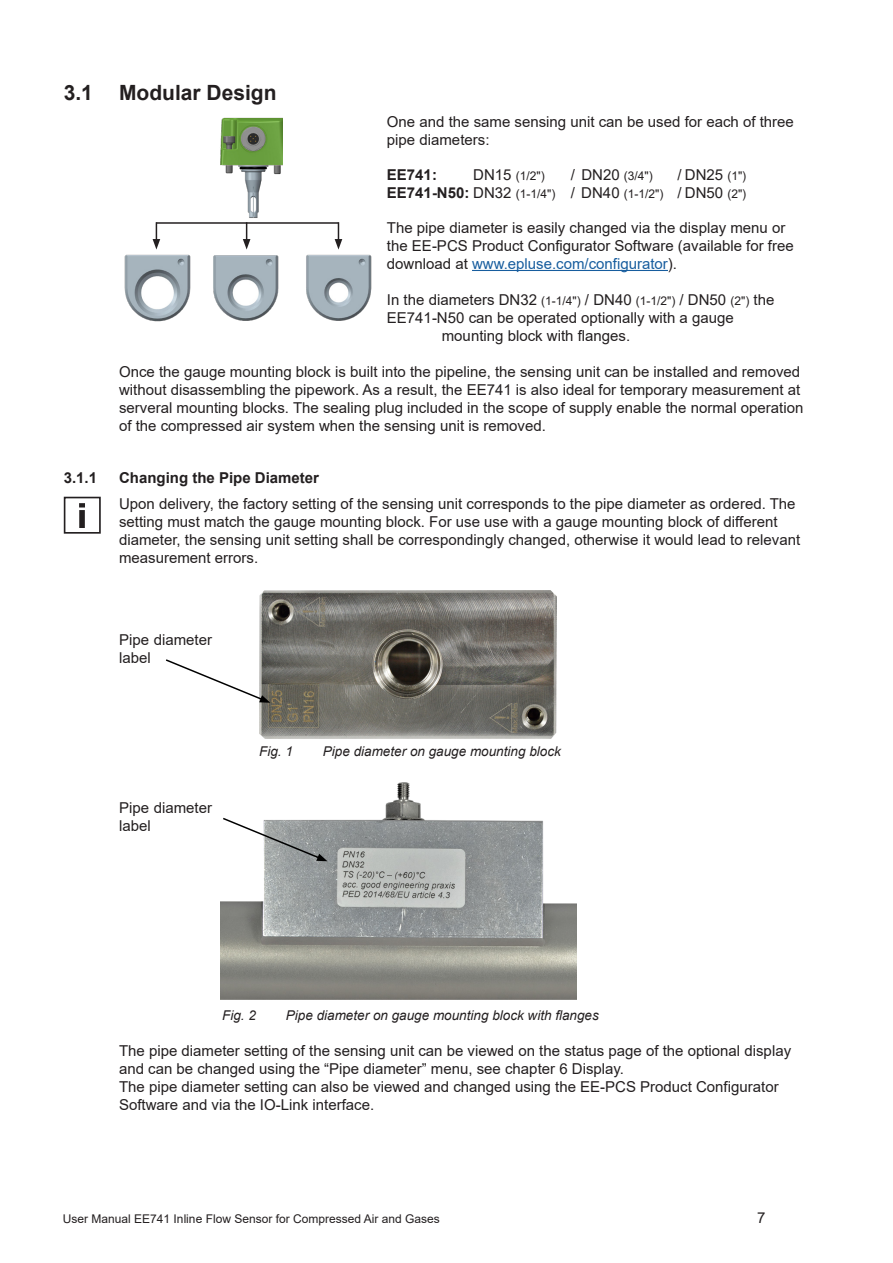
<style>
.page{position:relative;width:893px;height:1263px;background:#fff}
.page>*{position:absolute;margin:0;border:0;box-sizing:border-box;transform-origin:0 0}
.t1{font:700 21px "Arial";color:#231f20}
.Fließtext_Abstand_da{font:15px/18px "Arial";color:#231f20}
.Fließtext{font:15px/18px "Arial";color:#231f20}
.Fließtext-2{font:700 15px "Arial";color:#231f20}
.t2{font:italic 13.5px "Arial";color:#231f20}
.Fließtext_Abstand_da-2{font:12px "Arial";color:#231f20}
.Fließtext-3{font:12px "Arial";color:#231f20}
.s1{font-size:15px}
.s2{font-size:12px}
.s3{font-weight:700;font-size:15px}
.s4{color:#175d9e}
</style>
<div class="page">
<hr style="left:472px;top:270px;width:196px;height:1px;background:#175d9e">
<img style="left:124px;top:254px;width:66px;height:68px">
<img style="left:213px;top:255px;width:66px;height:66px">
<img style="left:306px;top:254px;width:66px;height:67px">
<img style="left:220px;top:117px;width:62px;height:101px">
<svg style="left:153px;top:222px;width:7px;height:28px"></svg>
<svg style="left:243px;top:224px;width:7px;height:26px"></svg>
<svg style="left:335px;top:222px;width:7px;height:28px"></svg>
<hr style="left:156px;top:222px;width:183px;height:2px;background:#231f20">
<div style="left:64px;top:497px;width:37px;height:37px;border:2px solid #231f20"></div>
<svg style="left:79px;top:503px;width:6px;height:25px"></svg>
<img style="left:259px;top:590px;width:298px;height:148px">
<svg style="left:166px;top:658px;width:104px;height:45px"></svg>
<img style="left:221px;top:782px;width:355px;height:217px">
<svg style="left:221px;top:816px;width:106px;height:45px"></svg>
<p class="t1" style="left:64px;top:78px;width:214px">3.1 Modular Design</p>
<p class="Fließtext_Abstand_da" style="left:387px;top:112px;width:408px">One and the same sensing unit can be used for each of three pipe diameters:</p>
<p class="Fließtext-2" style="left:387px;top:164px;width:52px">EE741:</p>
<p class="Fließtext-3" style="left:473px;top:167px;width:73px"><span class="s1">DN15</span> (1/2")</p>
<p class="Fließtext-3" style="left:571px;top:167px;width:83px"><span class="s1">/ DN20</span> (3/4")</p>
<p class="Fließtext" style="left:677px;top:165px;width:70px">/ DN25 <span class="s2">(1")</span></p>
<p class="Fließtext_Abstand_da-2" style="left:387px;top:185px;width:361px"><span class="s3">EE741-N50:</span> <span class="s1">DN32</span> (1-1/4") <span class="s1">/ DN40</span> (1-1/2") <span class="s1">/ DN50</span> (2")</p>
<p class="Fließtext" style="left:387px;top:218px;width:408px">The pipe diameter is easily changed via the display menu or the EE-PCS Product Configurator Software (available for free download at <span class="s4">www.epluse.com/configurator</span>).</p>
<p class="Fließtext" style="left:387px;top:290px;width:389px">In the diameters DN32 <span class="s2">(1-1/4")</span> / DN40 <span class="s2">(1-1/2")</span> / DN50 <span class="s2">(2")</span> the</p>
<p class="Fließtext" style="left:387px;top:308px;width:348px">EE741-N50 can be operated optionally with a gauge</p>
<p class="Fließtext" style="left:442px;top:326px;width:190px">mounting block with flanges.</p>
<p class="Fließtext_Abstand_da" style="left:119px;top:362px;width:686px">Once the gauge mounting block is built into the pipeline, the sensing unit can be installed and removed without disassembling the pipework. As a result, the EE741 is also ideal for temporary measurement at serveral mounting blocks. The sealing plug included in the scope of supply enable the normal operation of the compressed air system when the sensing unit is removed.</p>
<p class="Fließtext-2" style="left:64px;top:467px;width:35px">3.1.1</p>
<p class="Fließtext-2" style="left:119px;top:467px;width:202px">Changing the Pipe Diameter</p>
<p class="Fließtext_Abstand_da" style="left:119px;top:495px;width:683px">Upon delivery, the factory setting of the sensing unit corresponds to the pipe diameter as ordered. The setting must match the gauge mounting block. For use use with a gauge mounting block of different diameter, the sensing unit setting shall be correspondingly changed, otherwise it would lead to relevant measurement errors.</p>
<p class="Fließtext_Abstand_da" style="left:119px;top:631px;width:94px">Pipe diameter label</p>
<p class="Fließtext_Abstand_da" style="left:119px;top:799px;width:94px">Pipe diameter label</p>
<p class="t2" style="left:259px;top:743px;width:35px">Fig. 1</p>
<p class="t2" style="left:323px;top:743px;width:239px">Pipe diameter on gauge mounting block</p>
<p class="t2" style="left:222px;top:1007px;width:35px">Fig. 2</p>
<p class="t2" style="left:286px;top:1007px;width:314px">Pipe diameter on gauge mounting block with flanges</p>
<p class="Fließtext" style="left:119px;top:1042px;width:674px">The pipe diameter setting of the sensing unit can be viewed on the status page of the optional display and can be changed using the “Pipe diameter” menu, see chapter 6 Display.</p>
<p class="Fließtext" style="left:119px;top:1078px;width:661px">The pipe diameter setting can also be viewed and changed using the EE-PCS Product Configurator<br>Software and via the IO-Link interface.</p>
<p class="Fließtext_Abstand_da-2" style="left:63px;top:1211px;width:378px">User Manual EE741 Inline Flow Sensor for Compressed Air and Gases</p>
<p class="Fließtext_Abstand_da" style="left:757px;top:1208px;width:10px">7</p>
</div>
